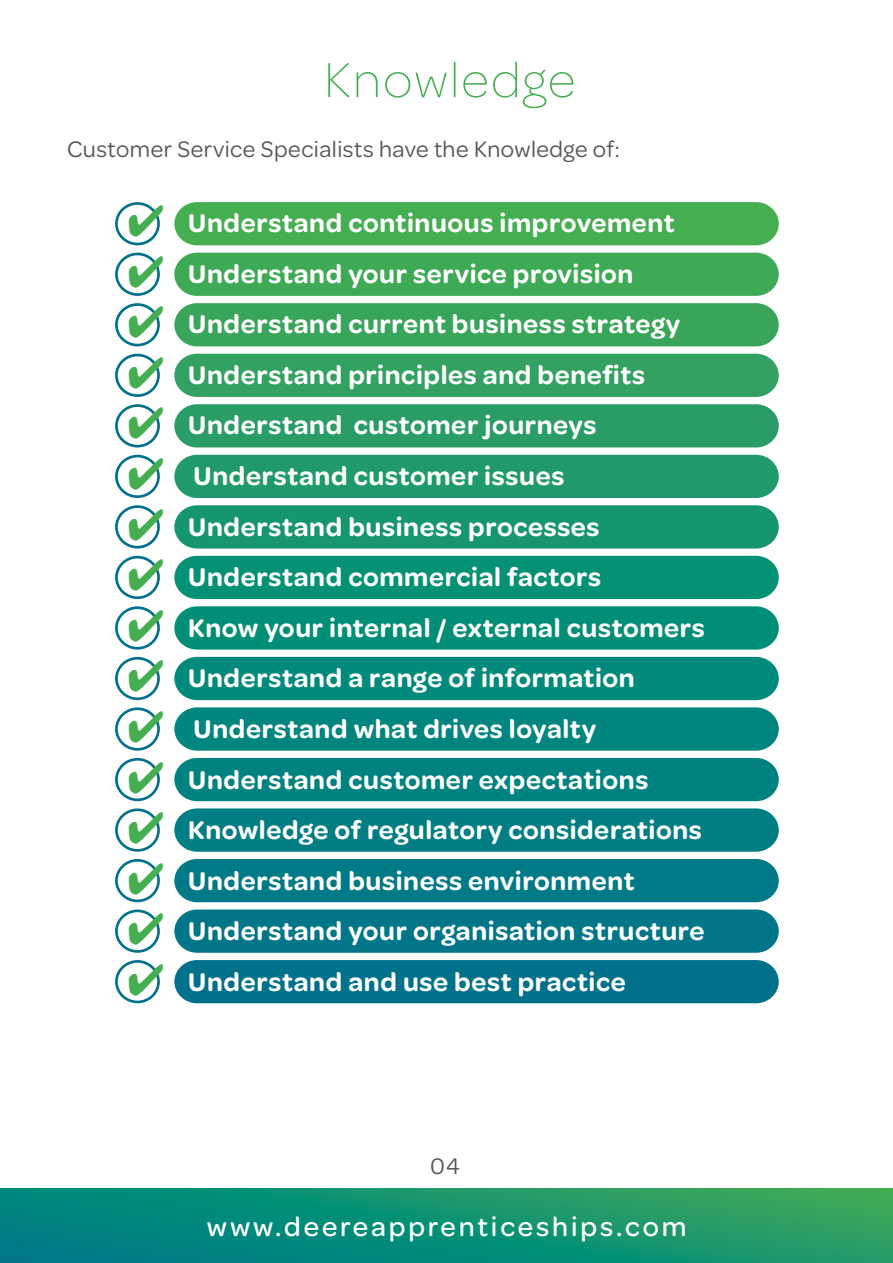
<style>
.page{position:relative;width:893px;height:1263px;background:#fff}
.page>*{position:absolute;margin:0;border:0;box-sizing:border-box;transform-origin:0 0}
.t1{font:200 52.5px "Omnes";letter-spacing:.04em;color:#45ae50}
.t2{font:43.8px/50.6px "Zapf Dingbats ITC";color:#45ae50;text-align:justify}
.t3{font:500 28.5px "Omnes";letter-spacing:.1em;color:#fff}
.t4{font:600 27.3px/50.6px "Omnes";letter-spacing:.025em;color:#fff}
.t5{font:24px "Omnes";letter-spacing:.02em;color:#575756}
</style>
<div class="page">
<svg style="left:0;top:1189px;width:893px;height:74px;background:#119072"></svg>
<div style="left:174px;top:960px;width:605px;height:43px;background:#00718a"></div>
<div style="left:174px;top:909px;width:605px;height:44px;background:#007688"></div>
<div style="left:174px;top:859px;width:605px;height:43px;background:#007a86"></div>
<div style="left:174px;top:808px;width:605px;height:44px;background:#007e84"></div>
<div style="left:174px;top:758px;width:605px;height:43px;background:#008281"></div>
<div style="left:174px;top:707px;width:605px;height:44px;background:#00867e"></div>
<div style="left:174px;top:657px;width:605px;height:43px;background:#008a7b"></div>
<div style="left:174px;top:606px;width:605px;height:44px;background:#008e77"></div>
<div style="left:174px;top:556px;width:605px;height:43px;background:#059274"></div>
<div style="left:174px;top:505px;width:605px;height:43px;background:#16966f"></div>
<div style="left:174px;top:455px;width:605px;height:43px;background:#219a6b"></div>
<div style="left:174px;top:404px;width:605px;height:43px;background:#2a9d66"></div>
<div style="left:174px;top:354px;width:605px;height:43px;background:#32a161"></div>
<div style="left:174px;top:303px;width:605px;height:43px;background:#39a55b"></div>
<div style="left:174px;top:253px;width:605px;height:43px;background:#3faa56"></div>
<div style="left:174px;top:202px;width:605px;height:43px;background:#45ae50"></div>
<svg style="left:115px;top:960px;width:45px;height:43px"></svg>
<svg style="left:115px;top:909px;width:45px;height:44px"></svg>
<svg style="left:115px;top:859px;width:45px;height:43px"></svg>
<svg style="left:115px;top:808px;width:45px;height:44px"></svg>
<svg style="left:115px;top:758px;width:45px;height:43px"></svg>
<svg style="left:115px;top:707px;width:45px;height:44px"></svg>
<svg style="left:115px;top:657px;width:45px;height:43px"></svg>
<svg style="left:115px;top:606px;width:45px;height:44px"></svg>
<svg style="left:115px;top:556px;width:45px;height:43px"></svg>
<svg style="left:115px;top:505px;width:45px;height:43px"></svg>
<svg style="left:115px;top:455px;width:45px;height:43px"></svg>
<svg style="left:115px;top:404px;width:45px;height:43px"></svg>
<svg style="left:115px;top:354px;width:45px;height:43px"></svg>
<svg style="left:115px;top:303px;width:45px;height:43px"></svg>
<svg style="left:115px;top:253px;width:45px;height:43px"></svg>
<svg style="left:115px;top:202px;width:45px;height:43px"></svg>
<h1 class="t1" style="left:324px;top:46px;width:253px">Knowledge</h1>
<p class="t5" style="left:67px;top:133px;width:554px">Customer Service Specialists have the Knowledge of:</p>
<h2 class="t2" style="left:127px;top:196px;width:39px">✔ ✔ ✔ ✔ ✔ ✔ ✔ ✔ ✔ ✔ ✔ ✔ ✔ ✔ ✔ ✔</h2>
<p class="t4" style="left:188px;top:196px;width:518px">Understand continuous improvement Understand your service provision Understand current business strategy Understand principles and benefits Understand customer journeys Understand customer issues Understand business processes Understand commercial factors<br>Know your internal / external customers Understand a range of information Understand what drives loyalty Understand customer expectations Knowledge of regulatory considerations Understand business environment Understand your organisation structure Understand and use best practice</p>
<p class="t5" style="left:430px;top:1150px;width:31px">04</p>
<p class="t3" style="left:207px;top:1207px;width:481px">www.deereapprenticeships.com</p>
</div>
